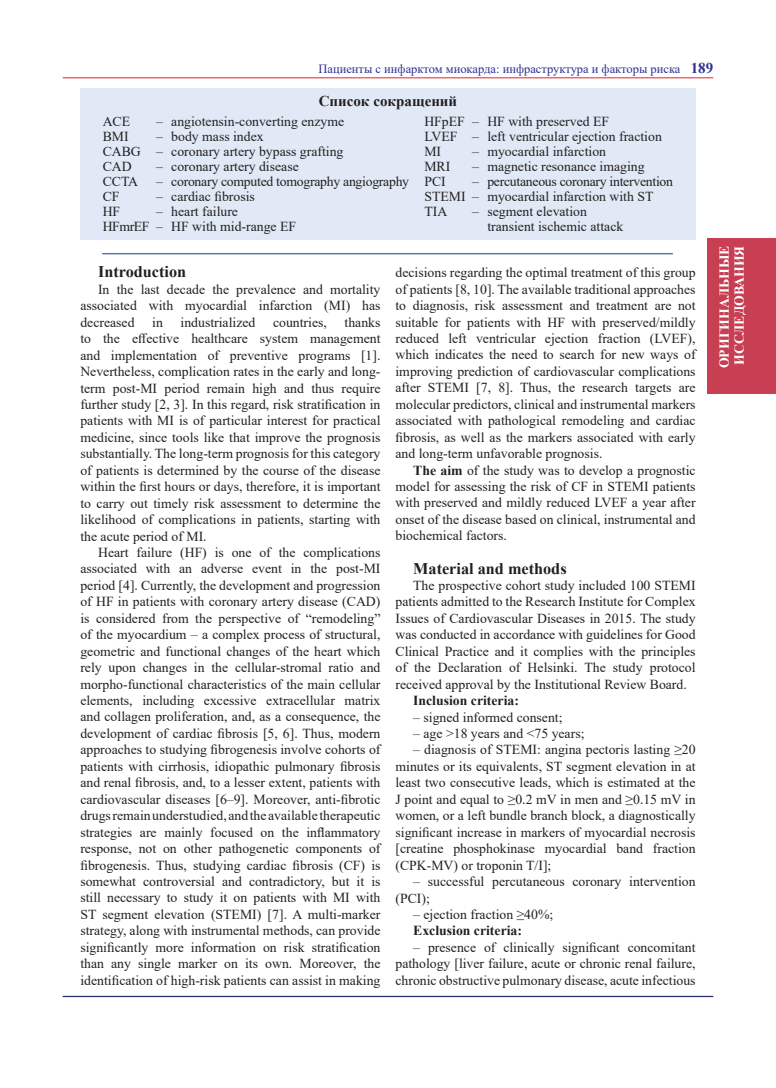
<style>
.page{position:relative;width:776px;height:1088px;background:#fff}
.page>*{position:absolute;margin:0;border:0;box-sizing:border-box;transform-origin:0 0}
.t1{font:700 16.25px "Times New Roman";color:#231f20}
.t2{font:700 15px "Times New Roman";color:#231f20}
.t3{font:13.75px/16.5px "Times New Roman";color:#231f20;text-align:justify}
.t4{font:700 13.75px "Times New Roman";color:#231f20}
.t5{font:700 13.75px/15px "Times New Roman";color:#fff}
.t6{font:12.5px "Times New Roman";color:#2e3092}
.s1{font-weight:700;font-size:15px}
.s2{font-weight:700}
</style>
<div class="page">
<hr style="left:63px;top:78px;width:650px;height:1px;background:#ee1d23">
<hr style="left:63px;top:996px;width:650px;height:1px;background:#283071">
<div style="left:707px;top:238px;width:69px;height:156px;background:#c83e53"></div>
<div style="left:80px;top:89px;width:616px;height:151px;background:#e0e9f5"></div>
<hr style="left:102px;top:253px;width:571px;height:1px;background:#0f3d8c">
<p class="t6" style="left:318px;top:60px;width:396px">Пациенты с инфарктом миокарда: инфраструктура и факторы риска <span class="s1">189</span></p>
<p class="t2" style="left:319px;top:90px;width:140px">Список сокращений</p>
<p class="t3" style="left:103px;top:113px;width:48px;line-height:15px;text-align:left">ACE<br>BMI<br>CABG<br>CAD<br>CCTA<br>CF<br>HF<br>HFmrEF</p>
<p class="t3" style="left:156px;top:113px;width:8px;line-height:15px">– – – – – – – –</p>
<p class="t3" style="left:171px;top:113px;width:239px;line-height:15px;text-align:left">angiotensin-converting enzyme<br>body mass index<br>coronary artery bypass grafting<br>coronary artery disease<br>coronary computed tomography angiography cardiac fibrosis<br>heart failure<br>HF with mid-range EF</p>
<p class="t3" style="left:424px;top:113px;width:43px;line-height:15px;text-align:left">HFpEF<br>LVEF<br>MI<br>MRI<br>PCI<br>STEMI<br>TIA</p>
<p class="t3" style="left:472px;top:113px;width:8px;line-height:15px">– – – – – – –</p>
<p class="t3" style="left:487px;top:113px;width:187px;line-height:15px;text-align:left">HF with preserved EF<br>left ventricular ejection fraction myocardial infarction<br>magnetic resonance imaging percutaneous coronary intervention myocardial infarction with ST segment elevation<br>transient ischemic attack</p>
<p class="t1" style="left:98px;top:260px;width:90px">Introduction</p>
<p class="t3" style="left:80px;top:280px;width:302px;text-indent:18px">In the last decade the prevalence and mortality associated with myocardial infarction (MI) has decreased</p>
<p class="t3" style="left:395px;top:264px;width:302px">decisions regarding the optimal treatment of this group of patients [8, 10]. The available traditional approaches to diagnosis, risk assessment and treatment are not suitable for patients with HF with preserved/mildly reduced left ventricular ejection fraction (LVEF), which indicates the need to search for new ways of improving prediction of cardiovascular complications after STEMI [7, 8]. Thus, the research targets are molecular predictors, clinical and instrumental markers associated with pathological remodeling and cardiac fibrosis, as well as the markers associated with early and long-term unfavorable prognosis.</p>
<p class="t3" style="left:395px;top:461px;width:302px;text-indent:18px"><span class="s2">The aim</span> of the study was to develop a prognostic model for assessing the risk of CF in STEMI patients with preserved and mildly reduced LVEF a year after onset of the disease based on clinical, instrumental and biochemical factors.</p>
<p class="t1" style="left:413px;top:556px;width:155px">Material and methods</p>
<p class="t3" style="left:395px;top:577px;width:302px;text-indent:18px">The prospective cohort study included 100 STEMI patients admitted to the Research Institute for Complex Issues of Cardiovascular Diseases in 2015. The study was conducted in accordance with guidelines for Good Clinical Practice and it complies with the principles of the Declaration of Helsinki. The study protocol received approval by the Institutional Review Board.</p>
<p class="t4" style="left:413px;top:690px;width:107px">Inclusion criteria:</p>
<p class="t3" style="left:413px;top:708px;width:151px">– signed informed consent;</p>
<p class="t3" style="left:413px;top:725px;width:173px">– age &gt;18 years and &lt;75 years;</p>
<p class="t3" style="left:395px;top:741px;width:302px;text-indent:18px">– diagnosis of STEMI: angina pectoris lasting ≥20 minutes or its equivalents, ST segment elevation in at least two consecutive leads, which is estimated at the J point and equal to ≥0.2 mV in men and ≥0.15 mV in women, or a left bundle branch block, a diagnostically significant increase in markers of myocardial necrosis [creatine phosphokinase myocardial band fraction (CPK-MV) or troponin T/I];</p>
<p class="t3" style="left:395px;top:873px;width:302px;text-indent:18px">– successful percutaneous coronary intervention (PCI);</p>
<p class="t3" style="left:413px;top:905px;width:142px">– ejection fraction ≥40%;</p>
<p class="t4" style="left:413px;top:921px;width:110px">Exclusion criteria:</p>
<p class="t3" style="left:395px;top:938px;width:302px;text-indent:18px">– presence of clinically significant concomitant pathology [liver failure, acute or chronic renal failure, chronic obstructive pulmonary disease, acute infectious</p>
<p class="t3" style="left:80px;top:313px;width:302px;text-indent:264px">thanks to the effective healthcare system management and implementation of preventive programs [1].<br>Nevertheless, complication rates in the early and long&shy;term post-MI period remain high and thus require further study [2, 3]. In this regard, risk stratification in patients with MI is of particular interest for practical medicine, since tools like that improve the prognosis substantially. The long-term prognosis for this category of patients is determined by the course of the disease within the first hours or days, therefore, it is important to carry out timely risk assessment to determine the likelihood of complications in patients, starting with the acute period of MI.</p>
<p class="t3" style="left:80px;top:544px;width:302px;text-indent:18px">Heart failure (HF) is one of the complications associated with an adverse event in the post-MI period [4]. Currently, the development and progression of HF in patients with coronary artery disease (CAD) is considered from the perspective of “remodeling” of the myocardium – a complex process of structural, geometric and functional changes of the heart which rely upon changes in the cellular-stromal ratio and morpho-functional characteristics of the main cellular elements, including excessive extracellular matrix and collagen proliferation, and, as a consequence, the development of cardiac fibrosis [5, 6]. Thus, modern approaches to studying fibrogenesis involve cohorts of patients with cirrhosis, idiopathic pulmonary fibrosis and renal fibrosis, and, to a lesser extent, patients with cardiovascular diseases [6–9]. Moreover, anti-fibrotic drugs remain understudied, and the available therapeutic strategies are mainly focused on the inflammatory response, not on other pathogenetic components of fibrogenesis. Thus, studying cardiac fibrosis (CF) is somewhat controversial and contradictory, but it is still necessary to study it on patients with MI with ST segment elevation (STEMI) [7]. A multi-marker strategy, along with instrumental methods, can provide significantly more information on risk stratification than any single marker on its own. Moreover, the identification of high-risk patients can assist in making</p>
<p class="t3" style="left:152px;top:313px;width:12px">in</p>
<p class="t3" style="left:181px;top:313px;width:76px">industrialized</p>
<p class="t3" style="left:273px;top:313px;width:55px">countries,</p>
<p class="t5" style="left:716px;top:368px;width:124px;rotate:-90deg">ОРИГИНАЛЬНЫЕ<br>ИССЛЕДОВАНИЯ</p>
</div>
